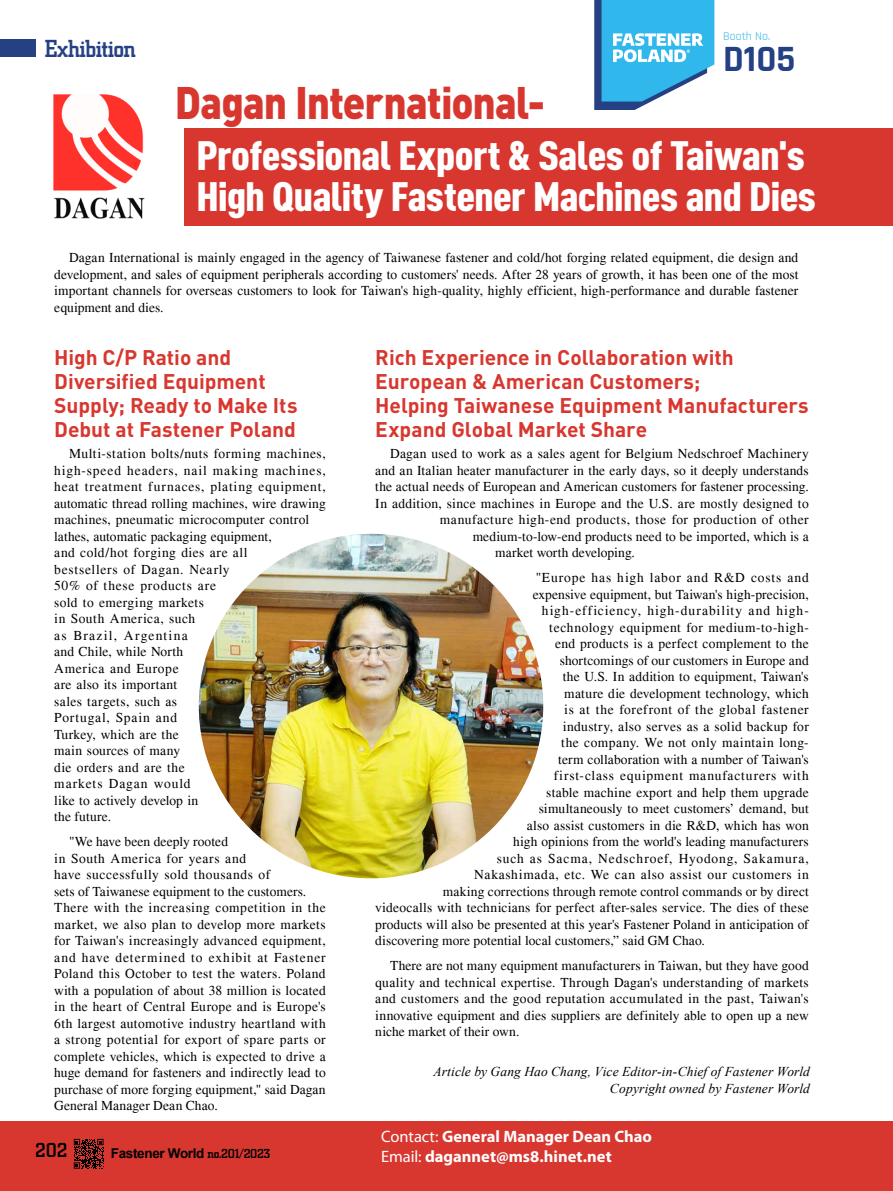
<style>
.page{position:relative;width:893px;height:1191px;background:#fff}
.page>*{position:absolute;margin:0;border:0;box-sizing:border-box;transform-origin:0 0}
.t1{font:900 45px "DIN Pro";letter-spacing:-.02em;color:#d8372f;scale:.9 1}
.t2{font:900 40.5px/40.5px "DIN Cond";letter-spacing:-.02em;color:#fff;scale:1.11 1}
.t3{font:700 37.5px "Rajdhani";color:#254183}
.t4{font:500 25.5px "City D";letter-spacing:-.025em;color:#254183}
.t5{font:700 21px/24px "DIN Pro";color:#d8372f}
.t6{font:500 21px "City D";color:#000}
.t7{font:700 16.5px/19.5px "Myriad Pro";color:#fff}
.t8{font:13.5px/16.5px "Times";letter-spacing:.02em;color:#000;text-align:justify}
.t9{font:13.5px "Times";letter-spacing:.04em;color:#000}
.t10{font:italic 13.5px/16.5px "Times New Roman";letter-spacing:.01em;color:#000;text-align:right}
.t11{font:13.5px "Times";letter-spacing:.045em;color:#000}
.t12{font:13.5px "Times";letter-spacing:.065em;color:#000}
.t13{font:13.5px "Times";color:#000}
.t14{font:13.5px "Times";letter-spacing:.07em;color:#000}
.t15{font:13.5px "Times";letter-spacing:.06em;color:#000}
.t16{font:700 13.5px "Arial";letter-spacing:-.025em;color:#000}
.t17{font:12px "Rajdhani";color:#30b7eb}
.s1{font-weight:400}
.s2{font-family:"City D";font-weight:500}
</style>
<div class="page">
<div style="left:0;top:1121px;width:893px;height:70px;background:#d8372f"></div>
<div style="left:0;top:40px;width:36px;height:17px;background:#254183"></div>
<svg style="left:74px;top:1138px;width:30px;height:30px"></svg>
<img style="left:53px;top:94px;width:92px;height:125px">
<div style="left:184px;top:128px;width:709px;height:97px;background:#d8372f"></div>
<img style="left:199px;top:534px;width:344px;height:344px;border-radius:172px">
<svg style="left:594px;top:0;width:120px;height:110px"></svg>
<h3 class="t4" style="left:45px;top:35px;width:92px">Exhibition</h3>
<p class="t17" style="left:723px;top:29px;width:49px">Booth No.</p>
<h3 class="t3" style="left:723px;top:36px;width:74px">D105</h3>
<h1 class="t1" style="left:175px;top:72px;width:413px">Dagan International-</h1>
<h2 class="t2" style="left:196px;top:134px;width:560px">Professional Export &amp; Sales of Taiwan's<br>High Quality Fastener Machines and Dies</h2>
<p class="t8" style="left:54px;top:249px;width:746px;text-indent:15px">Dagan International is mainly engaged in the agency of Taiwanese fastener and cold/hot forging related equipment, die design and development, and sales of equipment peripherals according to customers' needs. After 28 years of growth, it has been one of the most important channels for overseas customers to look for Taiwan's high-quality, highly efficient, high-performance and durable fastener equipment and dies.</p>
<h3 class="t5" style="left:54px;top:344px;width:245px">High C/P Ratio and<br>Diversified Equipment<br>Supply; Ready to Make Its<br>Debut at Fastener Poland</h3>
<p class="t8" style="left:54px;top:445px;width:273px;text-align:left;text-indent:15px">Multi-station bolts/nuts forming machines, high-speed headers, nail making machines, heat treatment furnaces, plating equipment, automatic thread rolling machines, wire drawing machines, pneumatic microcomputer control lathes, automatic packaging equipment,<br>and cold/hot forging dies are all<br>bestsellers of Dagan. Nearly<br>50% of these products are<br>sold to emerging markets<br>in South America, such<br>as Brazil, Argentina<br>and Chile, while North<br>America and Europe<br>are also its important<br>sales targets, such as<br>Portugal, Spain and<br>Turkey, which are the<br>main sources of many<br>die orders and are the<br>markets Dagan would<br>like to actively develop in<br>the future.</p>
<p class="t8" style="left:54px;top:833px;width:273px;text-align:left;text-indent:15px">"We have been deeply rooted<br>in South America for years and<br>have successfully sold thousands of<br>sets of Taiwanese equipment to the customers.<br>There with the increasing competition in the market, we also plan to develop more markets for Taiwan's increasingly advanced equipment, and have determined to exhibit at Fastener Poland this October to test the waters. Poland with a population of about 38 million is located in the heart of Central Europe and is Europe's 6th largest automotive industry heartland with a strong potential for export of spare parts or complete vehicles, which is expected to drive a huge demand for fasteners and indirectly lead to purchase of more forging equipment," said Dagan General Manager Dean Chao.</p>
<h3 class="t5" style="left:375px;top:344px;width:435px">Rich Experience in Collaboration with European &amp; American Customers;<br>Helping Taiwanese Equipment Manufacturers Expand Global Market Share</h3>
<p class="t8" style="left:390px;top:445px;width:420px">Dagan used to work as a sales agent for Belgium Nedschroef Machinery</p>
<p class="t8" style="left:375px;top:462px;width:435px">and an Italian heater manufacturer in the early days, so it deeply understands</p>
<p class="t8" style="left:375px;top:478px;width:435px">the actual needs of European and American customers for fastener processing.</p>
<p class="t8" style="left:375px;top:495px;width:435px">In addition, since machines in Europe and the U.S. are mostly designed to</p>
<p class="t9" style="left:440px;top:511px;width:370px">manufacture high-end products, those for production of other</p>
<p class="t8" style="left:473px;top:528px;width:337px">medium-to-low-end products need to be imported, which is a</p>
<p class="t13" style="left:495px;top:544px;width:141px">market worth developing.</p>
<p class="t12" style="left:536px;top:569px;width:275px">"Europe has high labor and R&amp;D costs and</p>
<p class="t13" style="left:533px;top:586px;width:277px">expensive equipment, but Taiwan's high-precision,</p>
<p class="t14" style="left:542px;top:602px;width:269px">high-efficiency, high-durability and high-</p>
<p class="t9" style="left:549px;top:619px;width:261px">technology equipment for medium-to-high-</p>
<p class="t8" style="left:555px;top:635px;width:255px">end products is a perfect complement to the</p>
<p class="t8" style="left:560px;top:652px;width:251px">shortcomings of our customers in Europe and</p>
<p class="t8" style="left:563px;top:668px;width:247px">the U.S. In addition to equipment, Taiwan's</p>
<p class="t8" style="left:564px;top:685px;width:246px">mature die development technology, which</p>
<p class="t11" style="left:564px;top:701px;width:246px">is at the forefront of the global fastener</p>
<p class="t8" style="left:563px;top:718px;width:248px">industry, also serves as a solid backup for</p>
<p class="t8" style="left:561px;top:734px;width:249px">the company. We not only maintain long-</p>
<p class="t8" style="left:558px;top:751px;width:252px">term collaboration with a number of Taiwan's</p>
<p class="t15" style="left:554px;top:767px;width:256px">first-class equipment manufacturers with</p>
<p class="t8" style="left:546px;top:784px;width:264px">stable machine export and help them upgrade</p>
<p class="t8" style="left:539px;top:800px;width:271px">simultaneously to meet customers’ demand, but</p>
<p class="t8" style="left:527px;top:817px;width:284px">also assist customers in die R&amp;D, which has won</p>
<p class="t8" style="left:513px;top:833px;width:297px">high opinions from the world's leading manufacturers</p>
<p class="t12" style="left:497px;top:850px;width:314px">such as Sacma, Nedschroef, Hyodong, Sakamura,</p>
<p class="t11" style="left:474px;top:866px;width:336px">Nakashimada, etc. We can also assist our customers in</p>
<p class="t8" style="left:443px;top:883px;width:368px">making corrections through remote control commands or by direct</p>
<p class="t8" style="left:375px;top:899px;width:435px">videocalls with technicians for perfect after-sales service. The dies of these</p>
<p class="t8" style="left:375px;top:916px;width:435px">products will also be presented at this year's Fastener Poland in anticipation of</p>
<p class="t8" style="left:375px;top:932px;width:331px">discovering more potential local customers,” said GM Chao.</p>
<p class="t8" style="left:375px;top:957px;width:435px;text-indent:15px">There are not many equipment manufacturers in Taiwan, but they have good quality and technical expertise. Through Dagan's understanding of markets and customers and the good reputation accumulated in the past, Taiwan's innovative equipment and dies suppliers are definitely able to open up a new niche market of their own.</p>
<p class="t10" style="left:433px;top:1063px;width:378px">Article by Gang Hao Chang, Vice Editor-in-Chief of Fastener World<br>Copyright owned by Fastener World</p>
<p class="t7" style="left:381px;top:1126px;width:272px"><span class="s1">Contact:</span> General Manager Dean Chao<br><span class="s1">Email:</span> dagannet@ms8.hinet.net</p>
<h3 class="t6" style="left:35px;top:1138px;width:34px">202</h3>
<p class="t16" style="left:111px;top:1144px;width:161px">Fastener World <span class="s2">no.201/2023</span></p>
</div>
